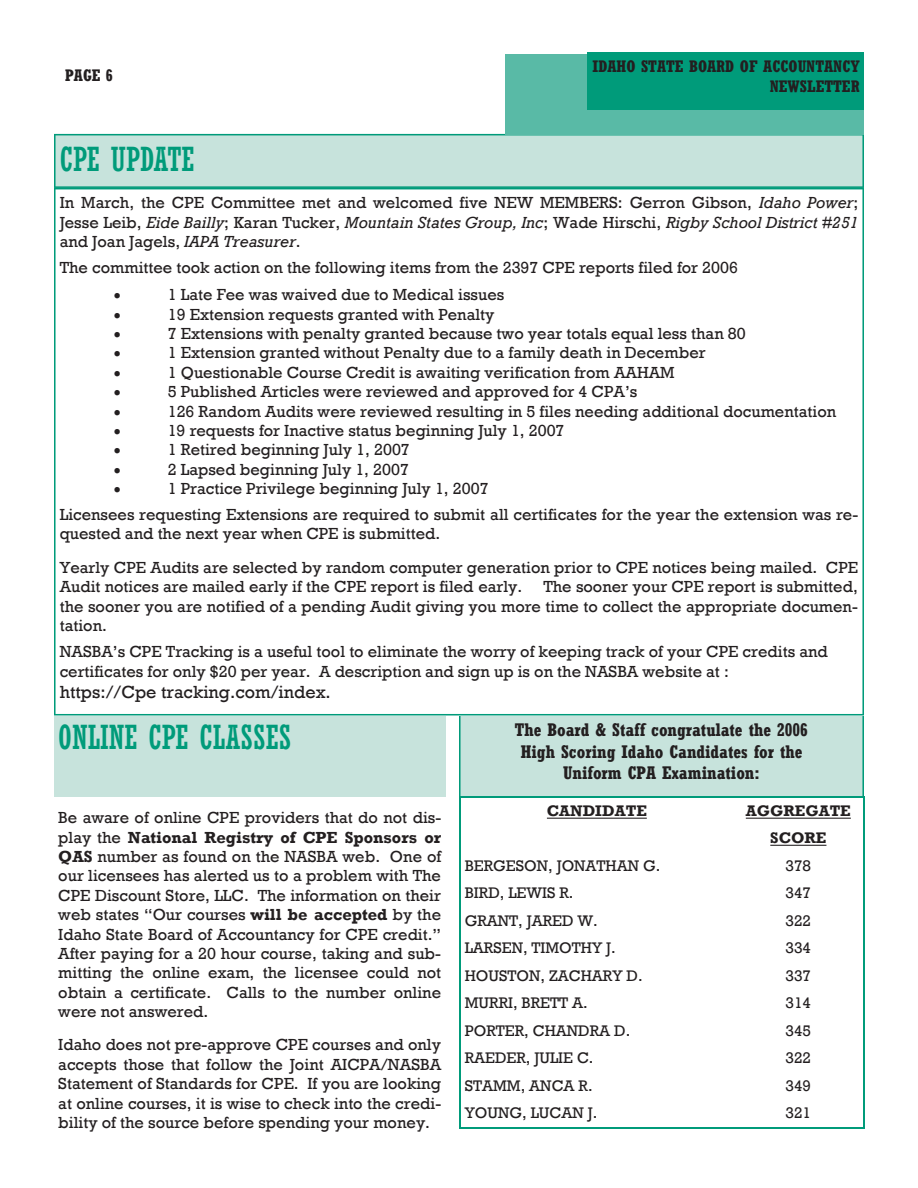
<style>
.page{position:relative;width:918px;height:1188px;background:#fff}
.page>*{position:absolute;margin:0;border:0;box-sizing:border-box;transform-origin:0 0}
.t1{font:33px "Rockwell Condensed";color:#009b7a}
.t2{font:700 18px/21.1px "Rockwell Condensed";color:#231f20;text-align:center}
.t3{font:18px "Rockwell";color:#231f20}
.t4{font:16.5px/19.4px "Rockwell";color:#231f20}
.t5{font:700 16.5px/19.4px "Rockwell Condensed";color:#231f20;text-align:right}
.t6{font:15.75px "Rockwell";color:#231f20}
.t7{font:700 15.75px/27.2px "Rockwell";color:#231f20;text-align:center}
.s1{font-style:italic}
.s2{font-weight:700}
</style>
<div class="page">
<div style="left:54px;top:714px;width:392px;height:82px;background:#c7e3dc"></div>
<div style="left:459px;top:716px;width:405px;height:80px;background:#c7e3dc"></div>
<svg style="left:54px;top:134px;width:810px;height:54px;background:#bcdfd6"></svg>
<svg style="left:54px;top:188px;width:810px;height:528px"></svg>
<div style="left:506px;top:54px;width:358px;height:81px;background:#59baa6"></div>
<div style="left:587px;top:53px;width:277px;height:57px;background:#009b7a"></div>
<hr style="left:547px;top:818px;width:100px;height:1px;background:#231f20">
<hr style="left:746px;top:818px;width:105px;height:1px;background:#231f20">
<hr style="left:770px;top:845px;width:56px;height:1px;background:#231f20">
<hr style="left:459px;top:796px;width:2px;height:331px;background:#009b7a">
<hr style="left:863px;top:796px;width:2px;height:331px;background:#009b7a">
<hr style="left:459px;top:796px;width:406px;height:2px;background:#009b7a">
<hr style="left:459px;top:1127px;width:406px;height:2px;background:#009b7a">
<svg style="left:115px;top:293px;width:5px;height:6px"></svg>
<svg style="left:115px;top:313px;width:5px;height:5px"></svg>
<svg style="left:115px;top:332px;width:5px;height:6px"></svg>
<svg style="left:115px;top:351px;width:5px;height:6px"></svg>
<svg style="left:115px;top:371px;width:5px;height:5px"></svg>
<svg style="left:115px;top:390px;width:5px;height:6px"></svg>
<svg style="left:115px;top:410px;width:5px;height:5px"></svg>
<svg style="left:115px;top:429px;width:5px;height:5px"></svg>
<svg style="left:115px;top:448px;width:5px;height:6px"></svg>
<svg style="left:115px;top:468px;width:5px;height:5px"></svg>
<svg style="left:115px;top:487px;width:5px;height:6px"></svg>
<p class="t5" style="left:65px;top:65px;width:49px">PAGE 6</p>
<p class="t5" style="left:593px;top:57px;width:269px">IDAHO STATE BOARD OF ACCOUNTANCY<br>NEWSLETTER</p>
<h1 class="t1" style="left:60px;top:140px;width:136px">CPE UPDATE</h1>
<p class="t4" style="left:60px;top:193px;width:800px;text-align:justify">In March, the CPE Committee met and welcomed five NEW MEMBERS: Gerron Gibson, <span class="s1">Idaho Power</span>; Jesse Leib, <span class="s1">Eide Bailly</span>; Karan Tucker, <span class="s1">Mountain States Group, Inc</span>; Wade Hirschi, <span class="s1">Rigby School District #251 </span>and Joan Jagels, <span class="s1">IAPA Treasurer</span>.</p>
<p class="t4" style="left:168px;top:255px;width:572px;line-height:26.8px;text-indent:-108px">The committee took action on the following items from the 2397 CPE reports filed for 2006<br>1 Late Fee was waived due to Medical issues</p>
<p class="t4" style="left:168px;top:305px;width:670px">19 Extension requests granted with Penalty<br>7 Extensions with penalty granted because two year totals equal less than 80<br>1 Extension granted without Penalty due to a family death in December<br>1 Questionable Course Credit is awaiting verification from AAHAM<br>5 Published Articles were reviewed and approved for 4 CPA’s<br>126 Random Audits were reviewed resulting in 5 files needing additional documentation 19 requests for Inactive status beginning July 1, 2007<br>1 Retired beginning July 1, 2007<br>2 Lapsed beginning July 1, 2007<br>1 Practice Privilege beginning July 1, 2007</p>
<p class="t4" style="left:60px;top:505px;width:800px">Licensees requesting Extensions are required to submit all certificates for the year the extension was re&shy;quested and the next year when CPE is submitted.</p>
<p class="t4" style="left:60px;top:558px;width:800px">Yearly CPE Audits are selected by random computer generation prior to CPE notices being mailed. CPE<br>Audit notices are mailed early if the CPE report is filed early.</p>
<p class="t4" style="left:60px;top:577px;width:800px;text-align:justify;text-indent:484px">The sooner your CPE report is submitted, the sooner you are notified of a pending Audit giving you more time to collect the appropriate documen&shy;tation.</p>
<p class="t4" style="left:60px;top:642px;width:770px">NASBA’s CPE Tracking is a useful tool to eliminate the worry of keeping track of your CPE credits and certificates for only $20 per year. A description and sign up is on the NASBA website at :</p>
<p class="t3" style="left:60px;top:681px;width:273px">https://Cpe tracking.com/index.</p>
<h1 class="t1" style="left:58px;top:718px;width:235px">ONLINE CPE CLASSES</h1>
<p class="t2" style="left:515px;top:719px;width:295px">The Board &amp; Staff congratulate the 2006<br>High Scoring Idaho Candidates for the<br>Uniform CPA Examination:</p>
<p class="t4" style="left:58px;top:808px;width:384px;text-align:justify">Be aware of online CPE providers that do not dis&shy;play the <span class="s2">National Registry of CPE Sponsors or QAS</span> number as found on the NASBA web. One of our licensees has alerted us to a problem with The CPE Discount Store, LLC. The information on their web states “Our courses <span class="s2">will be accepted</span> by the Idaho State Board of Accountancy for CPE credit.” After paying for a 20 hour course, taking and sub&shy;mitting the online exam, the licensee could not obtain a certificate. Calls to the number online were not answered.</p>
<p class="t4" style="left:58px;top:1036px;width:385px;text-align:justify">Idaho does not pre-approve CPE courses and only accepts those that follow the Joint AICPA/NASBA Statement of Standards for CPE. If you are looking at online courses, it is wise to check into the credi&shy;bility of the source before spending your money.</p>
<p class="t7" style="left:547px;top:798px;width:101px">CANDIDATE</p>
<p class="t7" style="left:746px;top:798px;width:106px">AGGREGATE<br>SCORE</p>
<p class="t6" style="left:465px;top:856px;width:197px">BERGESON, JONATHAN G.</p>
<p class="t6" style="left:786px;top:856px;width:27px">378</p>
<p class="t6" style="left:465px;top:884px;width:110px">BIRD, LEWIS R.</p>
<p class="t6" style="left:786px;top:884px;width:27px">347</p>
<p class="t6" style="left:465px;top:911px;width:135px">GRANT, JARED W.</p>
<p class="t6" style="left:786px;top:911px;width:27px">322</p>
<p class="t6" style="left:465px;top:939px;width:152px">LARSEN, TIMOTHY J.</p>
<p class="t6" style="left:786px;top:939px;width:27px">334</p>
<p class="t6" style="left:465px;top:967px;width:179px">HOUSTON, ZACHARY D.</p>
<p class="t6" style="left:786px;top:967px;width:27px">337</p>
<p class="t6" style="left:465px;top:994px;width:124px">MURRI, BRETT A.</p>
<p class="t6" style="left:786px;top:994px;width:27px">314</p>
<p class="t6" style="left:465px;top:1022px;width:167px">PORTER, CHANDRA D.</p>
<p class="t6" style="left:786px;top:1022px;width:27px">345</p>
<p class="t6" style="left:465px;top:1049px;width:130px">RAEDER, JULIE C.</p>
<p class="t6" style="left:786px;top:1049px;width:27px">322</p>
<p class="t6" style="left:465px;top:1077px;width:129px">STAMM, ANCA R.</p>
<p class="t6" style="left:786px;top:1077px;width:27px">349</p>
<p class="t6" style="left:465px;top:1104px;width:134px">YOUNG, LUCAN J.</p>
<p class="t6" style="left:786px;top:1104px;width:27px">321</p>
</div>
